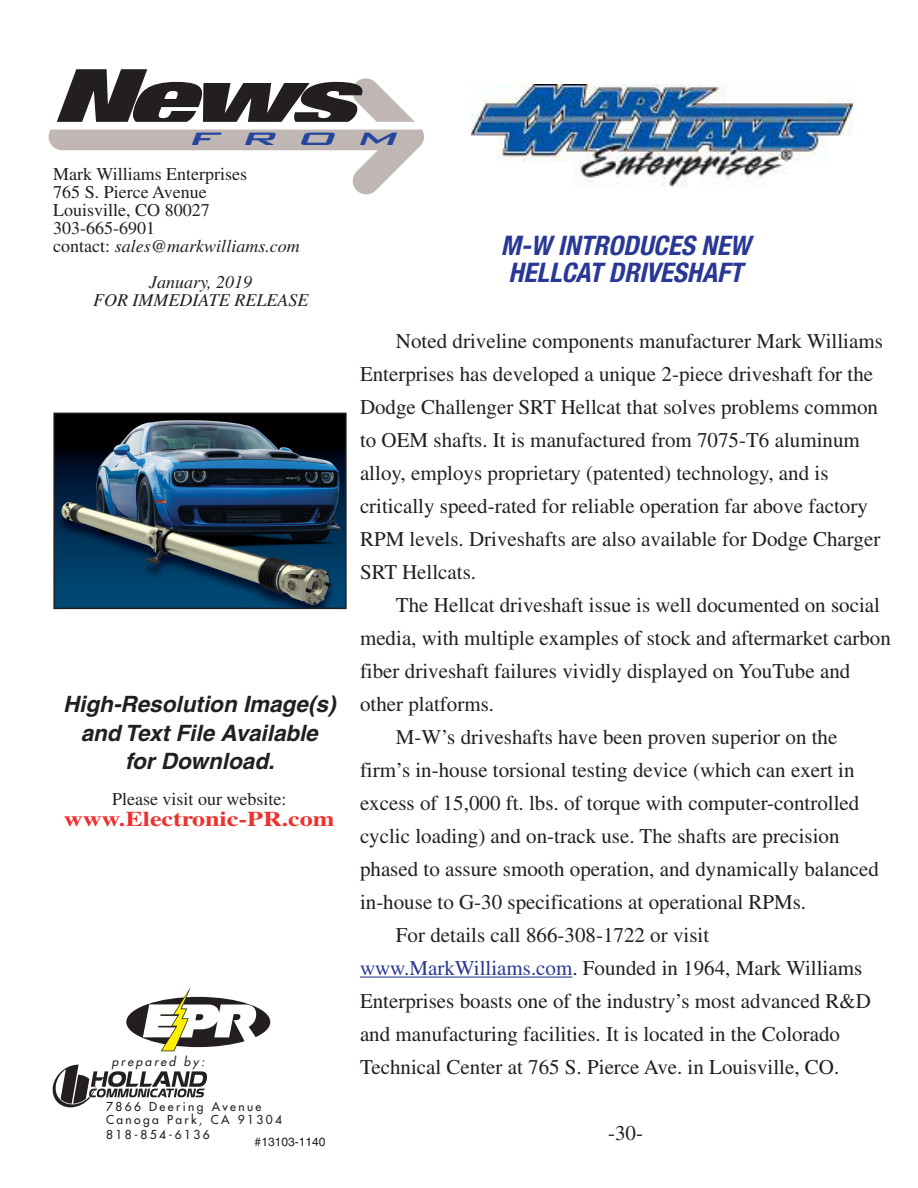
<style>
.page{position:relative;width:918px;height:1188px;background:#fff}
.page>*{position:absolute;margin:0;border:0;box-sizing:border-box;transform-origin:0 0}
.t1{font:italic 700 condensed 27px "Helvetica Neue";color:#293795}
.t2{font:italic 24px "Gannon";color:#24469d;scale:2 1}
.t3{font:italic 700 22.5px/28.5px "Helvetica";color:#231f20;text-align:center}
.t4{font:21px/33px "Times";color:#231f20}
.t5{font:700 21px "Times";color:#ee312e;scale:1.24 1}
.t6{font:18px "Times";color:#231f20}
.t7{font:italic 18px "Times";color:#231f20}
.t8{font:12px "Futura";letter-spacing:.2em;color:#231f20}
.t9{font:italic 12px "Futura";letter-spacing:.2em;color:#231f20}
.t10{font:12px "Helvetica";color:#231f20}
.s1{font-style:normal}
.s2{color:#293795}
</style>
<div class="page">
<hr style="left:360px;top:977px;width:212px;height:1px;background:#293795">
<svg style="left:126px;top:987px;width:144px;height:64px"></svg>
<svg style="left:52px;top:1065px;width:155px;height:42px"></svg>
<img style="left:471px;top:84px;width:382px;height:102px">
<svg style="left:49px;top:130px;width:375px;height:65px"></svg>
<svg style="left:57px;top:69px;width:358px;height:53px"></svg>
<img style="left:56px;top:416px;width:288px;height:190px">
<div style="left:53px;top:413px;width:294px;height:196px;border:2px solid #231f20"></div>
<p class="t2" style="left:190px;top:128px;width:108px">FROM</p>
<p class="t6" style="left:53px;top:164px;width:195px">Mark Williams Enterprises</p>
<p class="t6" style="left:53px;top:182px;width:155px">765 S. Pierce Avenue</p>
<p class="t6" style="left:53px;top:200px;width:158px">Louisville, CO 80027</p>
<p class="t6" style="left:53px;top:218px;width:103px">303-665-6901</p>
<p class="t7" style="left:53px;top:236px;width:248px"><span class="s1">contact:</span> sales@markwilliams.com</p>
<p class="t7" style="left:149px;top:272px;width:104px">January, 2019</p>
<p class="t7" style="left:93px;top:290px;width:217px">FOR IMMEDIATE RELEASE</p>
<p class="t1" style="left:501px;top:229px;width:251px">M-W INTRODUCES NEW</p>
<p class="t1" style="left:509px;top:256px;width:235px">HELLCAT DRIVESHAFT</p>
<p class="t3" style="left:63px;top:690px;width:274px">High-Resolution Image(s) and Text File Available</p>
<p class="t3" style="left:125px;top:747px;width:151px">for Download.</p>
<p class="t6" style="left:112px;top:789px;width:176px">Please visit our website:</p>
<p class="t5" style="left:64px;top:807px;width:220px">www.Electronic-PR.com</p>
<p class="t9" style="left:112px;top:1053px;width:94px">prepared by:</p>
<p class="t8" style="left:106px;top:1098px;width:157px">7866 Deering Avenue</p>
<p class="t8" style="left:106px;top:1112px;width:177px">Canoga Park, CA 91304</p>
<p class="t8" style="left:106px;top:1127px;width:105px">818-854-6136</p>
<p class="t10" style="left:255px;top:1135px;width:72px">#13103-1140</p>
<p class="t4" style="left:360px;top:324px;width:524px;text-indent:36px">Noted driveline components manufacturer Mark Williams Enterprises has developed a unique 2-piece driveshaft for the Dodge Challenger SRT Hellcat that solves problems common to OEM shafts. It is manufactured from 7075-T6 aluminum alloy, employs proprietary (patented) technology, and is critically speed-rated for reliable operation far above factory RPM levels. Driveshafts are also available for Dodge Charger SRT Hellcats.</p>
<p class="t4" style="left:360px;top:588px;width:532px;text-indent:36px">The Hellcat driveshaft issue is well documented on social media, with multiple examples of stock and aftermarket carbon fiber driveshaft failures vividly displayed on YouTube and other platforms.</p>
<p class="t4" style="left:360px;top:720px;width:521px;text-indent:36px">M-W’s driveshafts have been proven superior on the firm’s in-house torsional testing device (which can exert in excess of 15,000 ft. lbs. of torque with computer-controlled cyclic loading) and on-track use. The shafts are precision phased to assure smooth operation, and dynamically balanced in-house to G-30 specifications at operational RPMs.</p>
<p class="t4" style="left:396px;top:918px;width:315px">For details call 866-308-1722 or visit</p>
<p class="t4" style="left:360px;top:951px;width:512px"><span class="s2">www.MarkWilliams.com</span>. Founded in 1964, Mark Williams Enterprises boasts one of the industry’s most advanced R&amp;D and manufacturing facilities. It is located in the Colorado Technical Center at 765 S. Pierce Ave. in Louisville, CO.</p>
<p class="t4" style="left:608px;top:1116px;width:36px">-30-</p>
</div>
